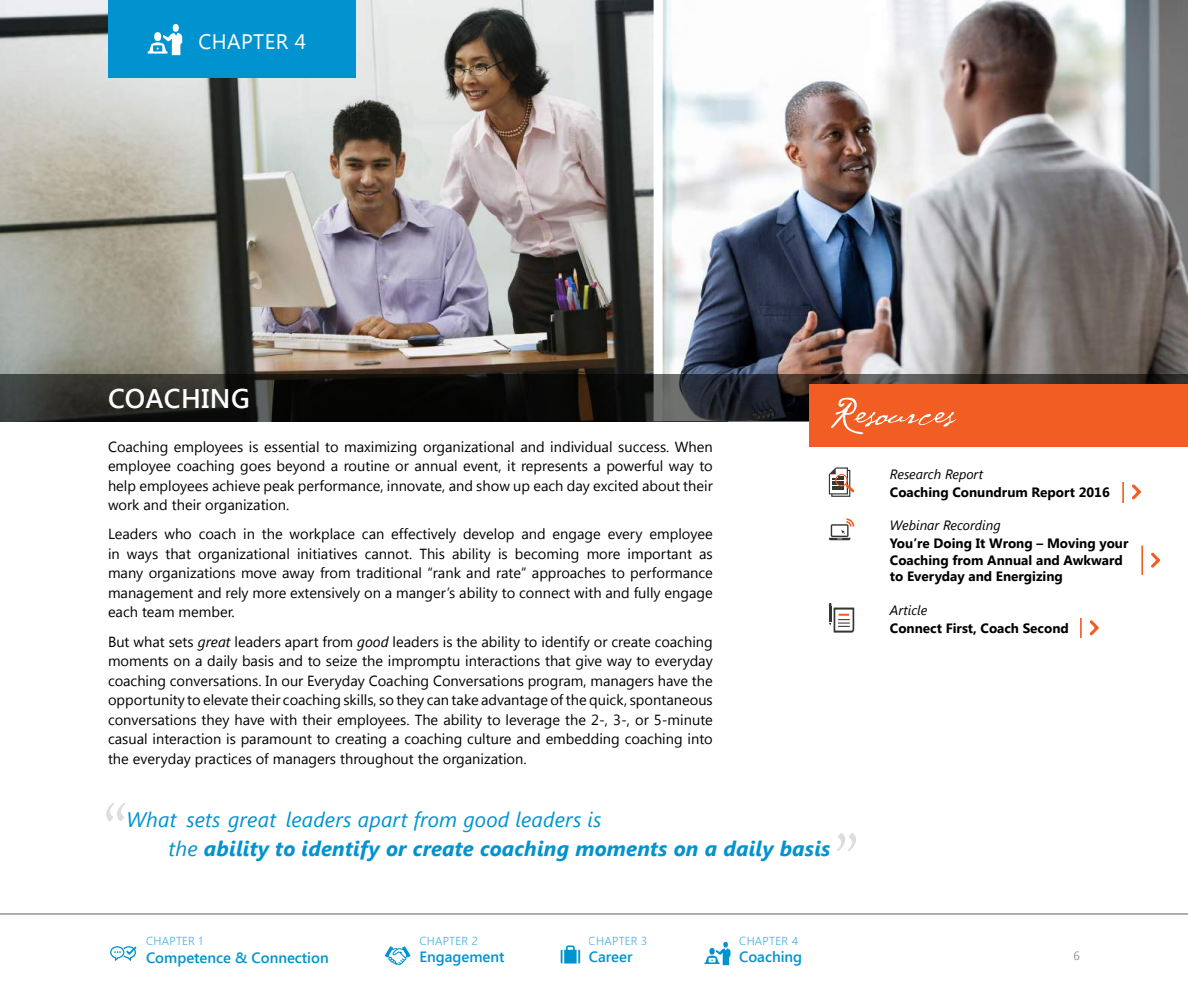
<style>
.page{position:relative;width:1188px;height:999px;background:#fff}
.page>*{position:absolute;margin:0;border:0;box-sizing:border-box;transform-origin:0 0}
.t1{font:italic 69.45px "Goudy Old Style T";color:#dcddde}
.t2{font:600 27px "Segoe UI";letter-spacing:.02em;color:#fff}
.t3{font:italic 700 21px "Segoe UI";letter-spacing:.01em;color:#0093d0}
.t4{font:italic 21px "Segoe UI";letter-spacing:.01em;color:#0093d0}
.t5{font:21px "Segoe UI";letter-spacing:.02em;color:#fff}
.t6{font:600 14.85px "Segoe UI";color:#0093d0}
.t7{font:14.7px/19.5px "Segoe UI";color:#000;text-align:justify}
.t8{font:700 13.5px/16.5px "Segoe UI";color:#000}
.t9{font:italic 13.5px "Segoe UI";color:#000}
.t10{font:12px "Segoe UI";color:#939598}
.t11{font:300 11.55px "Segoe UI";letter-spacing:.02em;color:#0093d0}
.s1{font-style:italic}
.s2{font-weight:400}
</style>
<div class="page">
<img style="left:0;top:0;width:654px;height:374px">
<img style="left:663px;top:0;width:525px;height:374px">
<svg style="left:0;top:374px;width:1188px;height:47px;background:#21201d"></svg>
<div style="left:108px;top:0;width:248px;height:77px;background:#0093d0"></div>
<svg style="left:829px;top:467px;width:25px;height:30px"></svg>
<svg style="left:829px;top:518px;width:25px;height:22px"></svg>
<svg style="left:829px;top:603px;width:25px;height:30px"></svg>
<div style="left:810px;top:385px;width:378px;height:62px;background:#f15d22"></div>
<div style="left:173px;top:24px;width:6px;height:8px;background:#fff;border-radius:50%"></div>
<svg style="left:148px;top:33px;width:34px;height:22px"></svg>
<svg style="left:1151px;top:553px;width:9px;height:15px"></svg>
<svg style="left:1142px;top:546px;width:1px;height:29px"></svg>
<svg style="left:1132px;top:484px;width:9px;height:16px"></svg>
<svg style="left:1123px;top:482px;width:1px;height:20px"></svg>
<svg style="left:1090px;top:620px;width:9px;height:15px"></svg>
<hr style="left:1080px;top:618px;width:2px;height:20px;background:#f15d22">
<svg style="left:831px;top:398px;width:125px;height:36px"></svg>
<svg style="left:110px;top:946px;width:27px;height:15px"></svg>
<svg style="left:705px;top:942px;width:26px;height:23px"></svg>
<svg style="left:385px;top:946px;width:26px;height:19px"></svg>
<svg style="left:561px;top:945px;width:19px;height:19px"></svg>
<hr style="left:0;top:913px;width:1188px;height:2px;background:#939598">
<h3 class="t5" style="left:198px;top:27px;width:109px">CHAPTER 4</h3>
<h2 class="t2" style="left:108px;top:379px;width:143px">COACHING</h2>
<p class="t7" style="left:108px;top:436px;width:606px">Coaching employees is essential to maximizing organizational and individual success. When employee coaching goes beyond a routine or annual event, it represents a powerful way to help employees achieve peak performance, innovate, and show up each day excited about their work and their organization.</p>
<p class="t7" style="left:108px;top:524px;width:606px">Leaders who coach in the workplace can effectively develop and engage every employee in ways that organizational initiatives cannot. This ability is becoming more important as many organizations move away from traditional “rank and rate” approaches to performance management and rely more extensively on a manger’s ability to connect with and fully engage each team member.</p>
<p class="t7" style="left:108px;top:631px;width:606px">But what sets <span class="s1">great</span> leaders apart from <span class="s1">good</span> leaders is the ability to identify or create coaching moments on a daily basis and to seize the impromptu interactions that give way to everyday coaching conversations. In our Everyday Coaching Conversations program, managers have the opportunity to elevate their coaching skills, so they can take advantage of the quick, spontaneous conversations they have with their employees. The ability to leverage the 2-, 3-, or 5-minute casual interaction is paramount to creating a coaching culture and embedding coaching into the everyday practices of managers throughout the organization.</p>
<h1 class="t1" style="left:99px;top:791px;width:28px">“</h1>
<h3 class="t4" style="left:127px;top:805px;width:476px">What sets great leaders apart from good leaders is</h3>
<h3 class="t3" style="left:168px;top:833px;width:663px"><span class="s2">the</span> ability to identify or create coaching moments on a daily basis</h3>
<h1 class="t1" style="left:830px;top:821px;width:28px">”</h1>
<p class="t11" style="left:146px;top:932px;width:58px">CHAPTER 1</p>
<p class="t11" style="left:419px;top:932px;width:60px">CHAPTER 2</p>
<p class="t11" style="left:589px;top:932px;width:60px">CHAPTER 3</p>
<p class="t11" style="left:739px;top:932px;width:60px">CHAPTER 4</p>
<p class="t6" style="left:146px;top:948px;width:184px">Competence &amp; Connection</p>
<p class="t6" style="left:419px;top:946px;width:87px">Engagement</p>
<p class="t6" style="left:589px;top:946px;width:45px">Career</p>
<p class="t6" style="left:739px;top:946px;width:64px">Coaching</p>
<p class="t9" style="left:890px;top:465px;width:95px">Research Report</p>
<p class="t8" style="left:890px;top:483px;width:221px">Coaching Conundrum Report 2016</p>
<p class="t9" style="left:890px;top:516px;width:112px">Webinar Recording</p>
<p class="t8" style="left:890px;top:534px;width:240px">You’re Doing It Wrong – Moving your<br>Coaching from Annual and Awkward to Everyday and Energizing</p>
<p class="t9" style="left:890px;top:601px;width:39px">Article</p>
<p class="t8" style="left:890px;top:619px;width:180px">Connect First, Coach Second</p>
<p class="t10" style="left:1074px;top:948px;width:8px">6</p>
</div>
